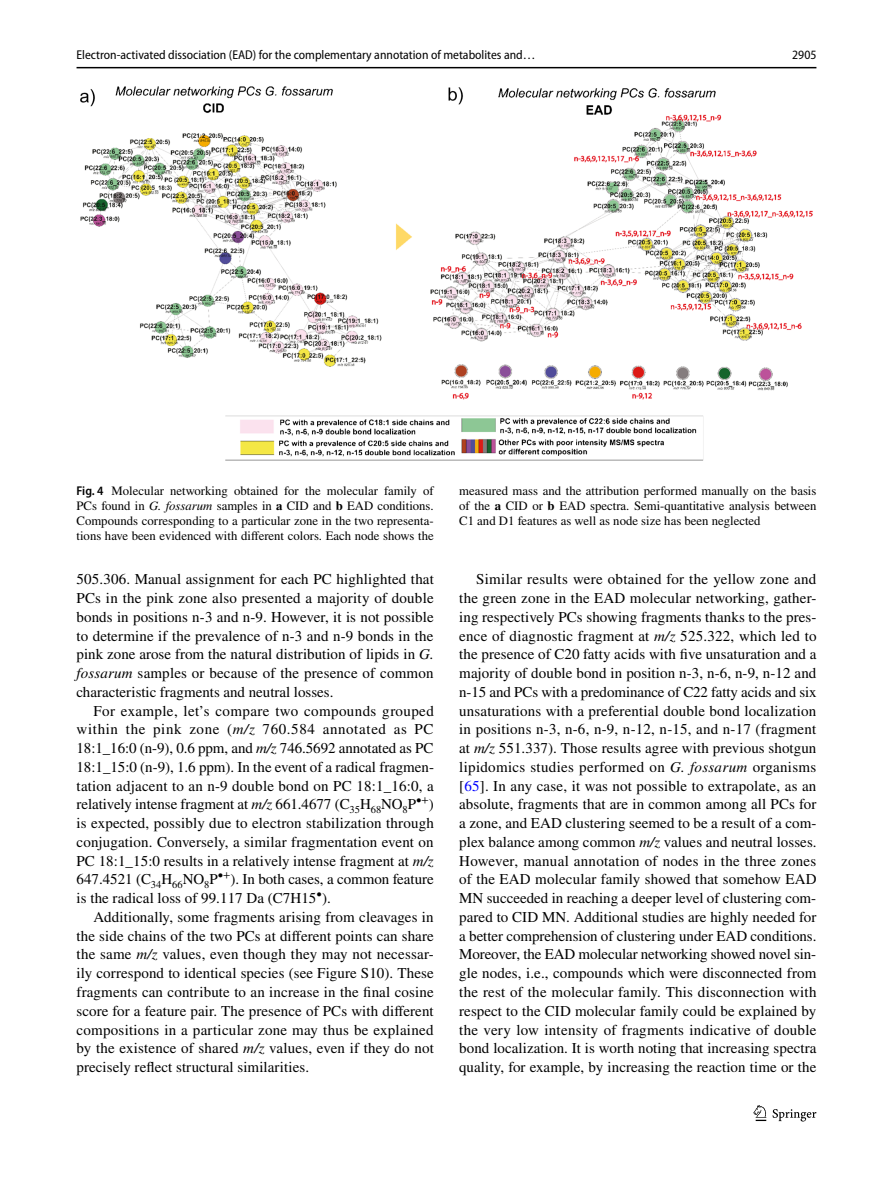
<style>
.page{position:relative;width:893px;height:1187px;background:#fff}
.page>*{position:absolute;margin:0;border:0;box-sizing:border-box;transform-origin:0 0}
.t1{font:15px/18.8px "STIX";letter-spacing:.005em;color:#000;text-align:justify}
.t2{font:12.75px/15px "STIX";color:#000;text-align:justify}
.t3{font:12.75px "Myriad Pro Semi Cn 3";color:#000}
.t4{font:semi-condensed 12.75px "Myriad Pro";color:#000}
.s1{font-family:"Myriad Pro";font-weight:600;font-stretch:semi-condensed}
.s2{font-style:italic}
.s3{font-weight:700}
.s4{color:#00f}
</style>
<div class="page">
<hr style="left:77px;top:67px;width:739px;height:1px;background:#000">
<svg style="left:753px;top:1105px;width:13px;height:15px"></svg>
<svg style="left:773px;top:1109px;width:43px;height:12px"></svg>
<img style="left:81px;top:87px;width:731px;height:373px">
<p class="t3" style="left:77px;top:48px;width:460px">Electron‑activated dissociation (EAD) for the complementary annotation of metabolites and…</p>
<p class="t4" style="left:792px;top:48px;width:26px">2905</p>
<p class="t2" style="left:77px;top:484px;width:359px"><span class="s1">Fig. 4</span> Molecular networking obtained for the molecular family of PCs found in <span class="s2">G. fossarum</span> samples in <span class="s3">a</span> CID and <span class="s3">b</span> EAD conditions.<br>Compounds corresponding to a particular zone in the two representa&shy;tions have been evidenced with different colors. Each node shows the</p>
<p class="t2" style="left:459px;top:484px;width:359px">measured mass and the attribution performed manually on the basis of the <span class="s3">a</span> CID or <span class="s3">b</span> EAD spectra. Semi-quantitative analysis between C1 and D1 features as well as node size has been neglected</p>
<p class="t1" style="left:77px;top:571px;width:359px">505.306. Manual assignment for each PC highlighted that PCs in the pink zone also presented a majority of double bonds in positions n-3 and n-9. However, it is not possible to determine if the prevalence of n-3 and n-9 bonds in the pink zone arose from the natural distribution of lipids in <span class="s2">G. fossarum</span> samples or because of the presence of common characteristic fragments and neutral losses.</p>
<p class="t1" style="left:77px;top:702px;width:359px;text-indent:17px">For example, let’s compare two compounds grouped within the pink zone (<span class="s2">m/z</span> 760.584 annotated as PC 18:1_16:0 (n-9), 0.6 ppm, and <span class="s2">m/z</span> 746.5692 annotated as PC 18:1_15:0 (n-9), 1.6 ppm). In the event of a radical fragmen&shy;tation adjacent to an n-9 double bond on PC 18:1_16:0, a relatively intense fragment at <span class="s2">m/z</span> 661.4677 (C<sub>35</sub>H<sub>68</sub>NO<sub>8</sub>P<sup>•+</sup>) is expected, possibly due to electron stabilization through conjugation. Conversely, a similar fragmentation event on PC 18:1_15:0 results in a relatively intense fragment at <span class="s2">m/z </span>647.4521 (C<sub>34</sub>H<sub>66</sub>NO<sub>8</sub>P<sup>•+</sup>). In both cases, a common feature is the radical loss of 99.117 Da (C7H15<sup>•</sup>).</p>
<p class="t1" style="left:77px;top:908px;width:359px;text-indent:17px">Additionally, some fragments arising from cleavages in the side chains of the two PCs at different points can share the same <span class="s2">m/z</span> values, even though they may not necessar&shy;ily correspond to identical species (see Figure S10). These fragments can contribute to an increase in the final cosine score for a feature pair. The presence of PCs with different compositions in a particular zone may thus be explained by the existence of shared <span class="s2">m/z</span> values, even if they do not precisely reflect structural similarities.</p>
<p class="t1" style="left:459px;top:571px;width:359px;text-indent:17px">Similar results were obtained for the yellow zone and the green zone in the EAD molecular networking, gather&shy;ing respectively PCs showing fragments thanks to the pres&shy;ence of diagnostic fragment at <span class="s2">m/z</span> 525.322, which led to the presence of C20 fatty acids with five unsaturation and a majority of double bond in position n-3, n-6, n-9, n-12 and n-15 and PCs with a predominance of C22 fatty acids and six unsaturations with a preferential double bond localization in positions n-3, n-6, n-9, n-12, n-15, and n-17 (fragment at <span class="s2">m/z</span> 551.337). Those results agree with previous shotgun lipidomics studies performed on <span class="s2">G. fossarum</span> organisms [<span class="s4">65</span>]. In any case, it was not possible to extrapolate, as an absolute, fragments that are in common among all PCs for a zone, and EAD clustering seemed to be a result of a com&shy;plex balance among common <span class="s2">m/z</span> values and neutral losses.<br>However, manual annotation of nodes in the three zones of the EAD molecular family showed that somehow EAD MN succeeded in reaching a deeper level of clustering com&shy;pared to CID MN. Additional studies are highly needed for a better comprehension of clustering under EAD conditions.<br>Moreover, the EAD molecular networking showed novel sin&shy;gle nodes, i.e., compounds which were disconnected from the rest of the molecular family. This disconnection with respect to the CID molecular family could be explained by the very low intensity of fragments indicative of double bond localization. It is worth noting that increasing spectra quality, for example, by increasing the reaction time or the</p>
</div>
